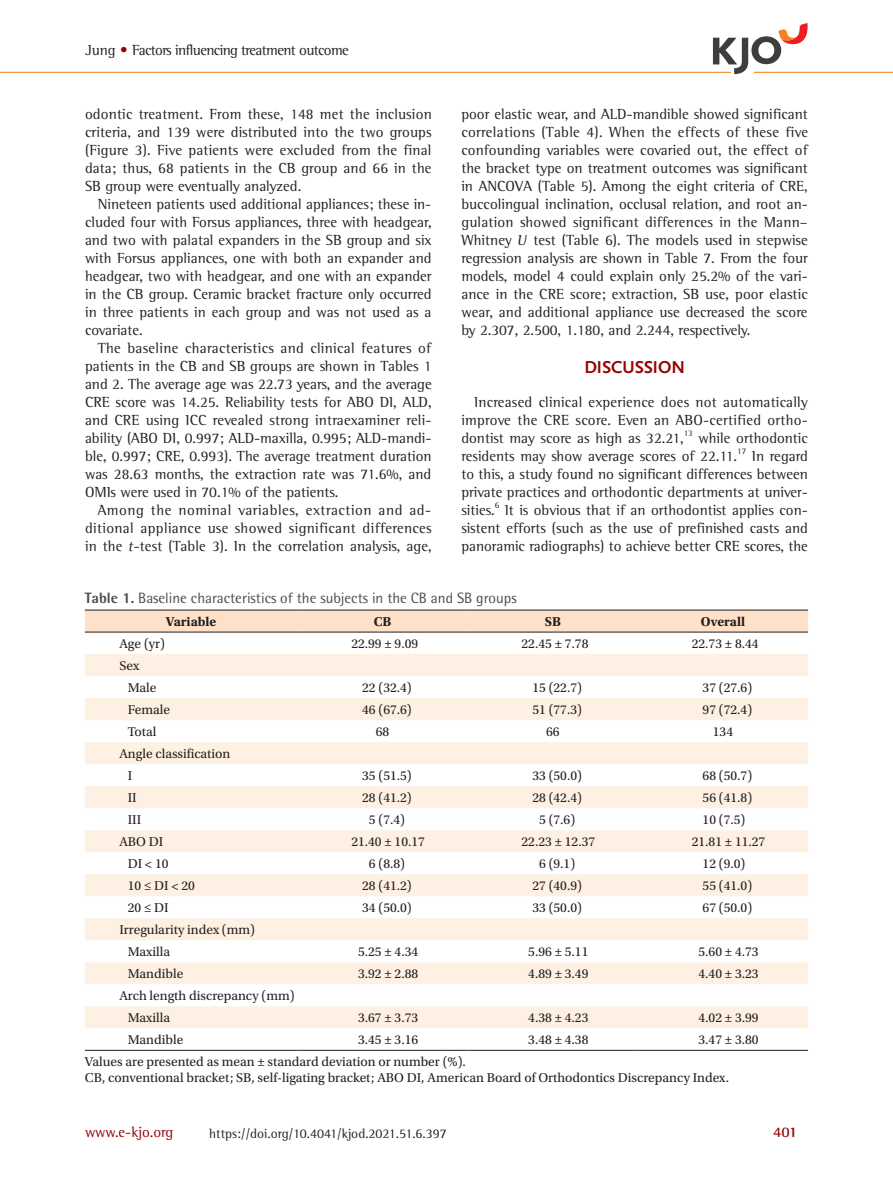
<style>
.page{position:relative;width:893px;height:1191px;background:#fff}
.page>*{position:absolute;margin:0;border:0;box-sizing:border-box;transform-origin:0 0}
.t1{font:700 18px "Nexus Sans";color:#920407}
.t2{font:15px/18px "Rotis Semi Serif Std";color:#231f20;text-align:justify}
.t3{font:15px "Rotis Semi Sans Std";color:#4b4c4d}
.t4{font:15px "Rotis Semi Serif Std";letter-spacing:-.04em;color:#231f20}
.t5{font:15px "Rotis Semi Serif Std";color:#920407}
.t6{font:700 15px "Rotis Semi Serif Std";color:#920407}
.t7{font:13.5px/22px "Utopia Std";color:#231f20}
.t8{font:13.5px "Rotis Semi Serif Std";color:#231f20}
.t9{font:700 13.5px "Utopia Std";color:#231f20}
.t10{font:8.7px "Rotis Semi Serif Std";color:#231f20}
.s1{color:#920407}
.s2{font-style:italic}
.s3{font-weight:800}
</style>
<div class="page">
<hr style="left:0;top:72px;width:893px;height:1px;background:#f58220">
<svg style="left:713px;top:23px;width:95px;height:51px"></svg>
<div style="left:85px;top:610px;width:723px;height:21px;background:#fee1c8"></div>
<svg style="left:85px;top:654px;width:723px;height:374px;fill:#fef0e2"></svg>
<hr style="left:85px;top:609px;width:212px;height:1px;background:#231f20">
<hr style="left:297px;top:609px;width:171px;height:1px;background:#231f20">
<hr style="left:468px;top:609px;width:170px;height:1px;background:#231f20">
<hr style="left:638px;top:609px;width:170px;height:1px;background:#231f20">
<hr style="left:85px;top:631px;width:212px;height:1px;background:#231f20">
<hr style="left:297px;top:631px;width:171px;height:1px;background:#231f20">
<hr style="left:468px;top:631px;width:170px;height:1px;background:#231f20">
<hr style="left:638px;top:631px;width:170px;height:1px;background:#231f20">
<hr style="left:85px;top:1050px;width:212px;height:1px;background:#231f20">
<hr style="left:297px;top:1050px;width:171px;height:1px;background:#231f20">
<hr style="left:468px;top:1050px;width:170px;height:1px;background:#231f20">
<hr style="left:638px;top:1050px;width:170px;height:1px;background:#231f20">
<p class="t4" style="left:85px;top:41px;width:265px">Jung <span class="s1">•</span> Factors influencing treatment outcome</p>
<p class="t2" style="left:85px;top:105px;width:348px">odontic treatment. From these, 148 met the inclusion criteria, and 139 were distributed into the two groups (Figure 3). Five patients were excluded from the final data; thus, 68 patients in the CB group and 66 in the SB group were eventually analyzed.</p>
<p class="t2" style="left:85px;top:195px;width:348px;text-indent:13px">Nineteen patients used additional appliances; these in&shy;cluded four with Forsus appliances, three with headgear, and two with palatal expanders in the SB group and six with Forsus appliances, one with both an expander and headgear, two with headgear, and one with an expander in the CB group. Ceramic bracket fracture only occurred in three patients in each group and was not used as a covariate.</p>
<p class="t2" style="left:85px;top:339px;width:348px;text-indent:13px">The baseline characteristics and clinical features of patients in the CB and SB groups are shown in Tables 1 and 2. The average age was 22.73 years, and the average CRE score was 14.25. Reliability tests for ABO DI, ALD, and CRE using ICC revealed strong intraexaminer reli&shy;ability (ABO DI, 0.997; ALD-maxilla, 0.995; ALD-mandi&shy;ble, 0.997; CRE, 0.993). The average treatment duration was 28.63 months, the extraction rate was 71.6%, and OMIs were used in 70.1% of the patients.</p>
<p class="t2" style="left:85px;top:501px;width:348px;text-indent:13px">Among the nominal variables, extraction and ad&shy;ditional appliance use showed significant differences in the <span class="s2">t</span>-test (Table 3). In the correlation analysis, age,</p>
<p class="t2" style="left:461px;top:105px;width:348px">poor elastic wear, and ALD-mandible showed significant correlations (Table 4). When the effects of these five confounding variables were covaried out, the effect of the bracket type on treatment outcomes was significant in ANCOVA (Table 5). Among the eight criteria of CRE, buccolingual inclination, occlusal relation, and root an&shy;gulation showed significant differences in the Mann– Whitney <span class="s2">U</span> test (Table 6). The models used in stepwise regression analysis are shown in Table 7. From the four models, model 4 could explain only 25.2% of the vari&shy;ance in the CRE score; extraction, SB use, poor elastic wear, and additional appliance use decreased the score by 2.307, 2.500, 1.180, and 2.244, respectively.</p>
<p class="t1" style="left:584px;top:356px;width:102px">DISCUSSION</p>
<p class="t2" style="left:461px;top:393px;width:348px;text-indent:13px">Increased clinical experience does not automatically improve the CRE score. Even an ABO-certified ortho&shy;dontist may score as high as 32.21,</p>
<p class="t10" style="left:684px;top:428px;width:11px">13</p>
<p class="t2" style="left:461px;top:429px;width:348px;text-indent:237px">while orthodontic residents may show average scores of 22.11.</p>
<p class="t10" style="left:737px;top:446px;width:11px">17</p>
<p class="t2" style="left:461px;top:447px;width:348px;text-indent:291px">In regard to this, a study found no significant differences between private practices and orthodontic departments at univer&shy;sities.</p>
<p class="t10" style="left:495px;top:500px;width:6px">6</p>
<p class="t2" style="left:461px;top:501px;width:348px;text-indent:43px">It is obvious that if an orthodontist applies con&shy;sistent efforts (such as the use of prefinished casts and panoramic radiographs) to achieve better CRE scores, the</p>
<p class="t3" style="left:85px;top:589px;width:433px"><span class="s3">Table 1.</span> Baseline characteristics of the subjects in the CB and SB groups</p>
<p class="t9" style="left:166px;top:613px;width:52px">Variable</p>
<p class="t9" style="left:374px;top:613px;width:19px">CB</p>
<p class="t9" style="left:545px;top:613px;width:18px">SB</p>
<p class="t9" style="left:701px;top:613px;width:46px">Overall</p>
<p class="t7" style="left:119px;top:632px;width:47px">Age (yr)</p>
<p class="t7" style="left:351px;top:632px;width:68px">22.99 ± 9.09</p>
<p class="t7" style="left:522px;top:632px;width:68px">22.45 ± 7.78</p>
<p class="t7" style="left:692px;top:632px;width:68px">22.73 ± 8.44</p>
<p class="t7" style="left:128px;top:654px;width:30px;text-indent:-8px">Sex<br>Male</p>
<p class="t7" style="left:362px;top:676px;width:51px">22 (32.4)</p>
<p class="t7" style="left:532px;top:676px;width:51px">15 (22.7)</p>
<p class="t7" style="left:703px;top:676px;width:51px">37 (27.6)</p>
<p class="t7" style="left:128px;top:698px;width:44px">Female</p>
<p class="t7" style="left:362px;top:698px;width:51px">46 (67.6)</p>
<p class="t7" style="left:532px;top:698px;width:51px">51 (77.3)</p>
<p class="t7" style="left:703px;top:698px;width:51px">97 (72.4)</p>
<p class="t7" style="left:128px;top:720px;width:30px">Total</p>
<p class="t7" style="left:376px;top:720px;width:15px">68</p>
<p class="t7" style="left:546px;top:720px;width:15px">66</p>
<p class="t7" style="left:713px;top:720px;width:22px">134</p>
<p class="t7" style="left:128px;top:742px;width:104px;text-indent:-8px">Angle classification<br>I</p>
<p class="t7" style="left:362px;top:764px;width:51px">35 (51.5)</p>
<p class="t7" style="left:532px;top:764px;width:51px">33 (50.0)</p>
<p class="t7" style="left:703px;top:764px;width:51px">68 (50.7)</p>
<p class="t7" style="left:128px;top:786px;width:10px">II</p>
<p class="t7" style="left:362px;top:786px;width:51px">28 (41.2)</p>
<p class="t7" style="left:532px;top:786px;width:51px">28 (42.4)</p>
<p class="t7" style="left:703px;top:786px;width:51px">56 (41.8)</p>
<p class="t7" style="left:128px;top:808px;width:15px">III</p>
<p class="t7" style="left:369px;top:808px;width:38px">5 (7.4)</p>
<p class="t7" style="left:539px;top:808px;width:38px">5 (7.6)</p>
<p class="t7" style="left:703px;top:808px;width:44px">10 (7.5)</p>
<p class="t7" style="left:119px;top:830px;width:45px">ABO DI</p>
<p class="t7" style="left:351px;top:830px;width:75px">21.40 ± 10.17</p>
<p class="t7" style="left:522px;top:830px;width:75px">22.23 ± 12.37</p>
<p class="t7" style="left:692px;top:830px;width:75px">21.81 ± 11.27</p>
<p class="t7" style="left:128px;top:852px;width:42px">DI &lt; 10</p>
<p class="t7" style="left:369px;top:852px;width:38px">6 (8.8)</p>
<p class="t7" style="left:539px;top:852px;width:38px">6 (9.1)</p>
<p class="t7" style="left:703px;top:852px;width:44px">12 (9.0)</p>
<p class="t7" style="left:128px;top:874px;width:69px">10 ≤ DI &lt; 20</p>
<p class="t7" style="left:362px;top:874px;width:51px">28 (41.2)</p>
<p class="t7" style="left:532px;top:874px;width:51px">27 (40.9)</p>
<p class="t7" style="left:703px;top:874px;width:51px">55 (41.0)</p>
<p class="t7" style="left:128px;top:896px;width:42px">20 ≤ DI</p>
<p class="t7" style="left:362px;top:896px;width:51px">34 (50.0)</p>
<p class="t7" style="left:532px;top:896px;width:51px">33 (50.0)</p>
<p class="t7" style="left:703px;top:896px;width:51px">67 (50.0)</p>
<p class="t7" style="left:128px;top:918px;width:129px;text-indent:-8px">Irregularity index (mm)<br>Maxilla</p>
<p class="t7" style="left:358px;top:940px;width:62px">5.25 ± 4.34</p>
<p class="t7" style="left:528px;top:940px;width:62px">5.96 ± 5.11</p>
<p class="t7" style="left:698px;top:940px;width:62px">5.60 ± 4.73</p>
<p class="t7" style="left:128px;top:962px;width:57px">Mandible</p>
<p class="t7" style="left:358px;top:962px;width:62px">3.92 ± 2.88</p>
<p class="t7" style="left:528px;top:962px;width:62px">4.89 ± 3.49</p>
<p class="t7" style="left:698px;top:962px;width:62px">4.40 ± 3.23</p>
<p class="t7" style="left:128px;top:984px;width:168px;text-indent:-8px">Arch length discrepancy (mm)<br>Maxilla</p>
<p class="t7" style="left:358px;top:1006px;width:62px">3.67 ± 3.73</p>
<p class="t7" style="left:528px;top:1006px;width:62px">4.38 ± 4.23</p>
<p class="t7" style="left:698px;top:1006px;width:62px">4.02 ± 3.99</p>
<p class="t7" style="left:128px;top:1028px;width:57px">Mandible</p>
<p class="t7" style="left:358px;top:1028px;width:62px">3.45 ± 3.16</p>
<p class="t7" style="left:528px;top:1028px;width:62px">3.48 ± 4.38</p>
<p class="t7" style="left:698px;top:1028px;width:62px">3.47 ± 3.80</p>
<p class="t7" style="left:85px;top:1054px;width:646px;line-height:16.2px">Values are presented as mean ± standard deviation or number (%).<br>CB, conventional bracket; SB, self-ligating bracket; ABO DI, American Board of Orthodontics Discrepancy Index.</p>
<p class="t5" style="left:85px;top:1122px;width:90px">www.e-kjo.org</p>
<p class="t8" style="left:209px;top:1125px;width:239px">https://doi.org/10.4041/kjod.2021.51.6.397</p>
<p class="t6" style="left:773px;top:1122px;width:26px">401</p>
</div>
